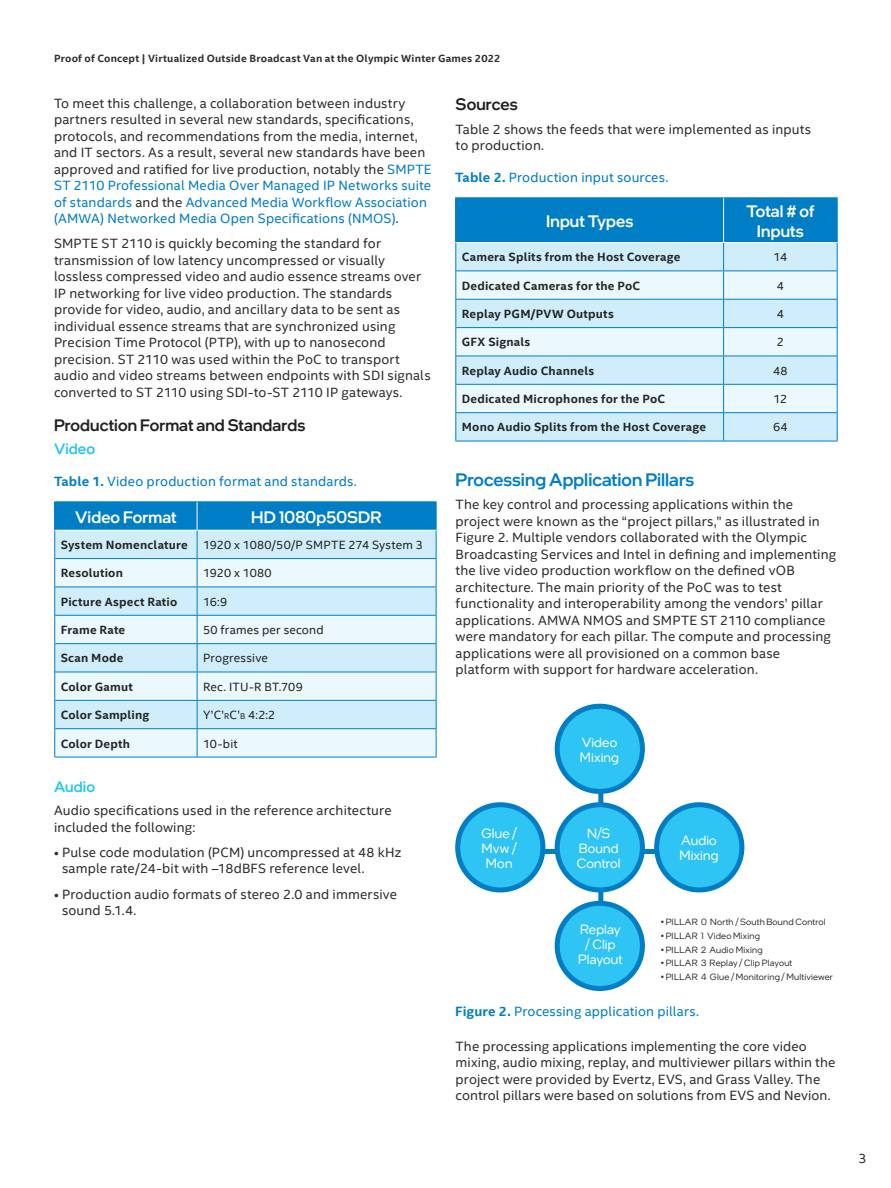
<style>
.page{position:relative;width:891px;height:1188px;background:#fff}
.page>*{position:absolute;margin:0;border:0;box-sizing:border-box;transform-origin:0 0}
.t1{font:500 18px "Intel One Display";color:#007ec5}
.t2{font:500 16.5px/19.5px "Intel One Display";letter-spacing:.005em;color:#fff;text-align:center}
.t3{font:500 16.5px "Intel One Display";letter-spacing:.005em;color:#231f20}
.t4{font:500 15px "Intel One Display";letter-spacing:.01em;color:#2bc4f3}
.t5{font:13.5px/16.5px "Intel Clear";letter-spacing:.01em;color:#2d2f2e}
.t6{font:13.5px "Intel Clear";letter-spacing:.01em;color:#007ec5}
.t7{font:13.35px/15px "Intel One Display";letter-spacing:.01em;color:#fff;text-align:center}
.t8{font:700 12px "Intel Clear";letter-spacing:.015em;color:#242524}
.t9{font:12px "Intel Clear";letter-spacing:.015em;color:#242524}
.t10{font:700 10.5px "Intel Clear";letter-spacing:.02em;color:#2d2f2e}
.t11{font:9px "Intel One Display";letter-spacing:.025em;color:#2d2f2e}
.s1{color:#007ec5}
.s2{font-weight:700}
.s3{font-size:8.4px}
</style>
<div class="page">
<hr style="left:54px;top:501px;width:143px;height:1px;background:#007ec5">
<hr style="left:197px;top:501px;width:239px;height:1px;background:#007ec5">
<hr style="left:54px;top:757px;width:143px;height:1px;background:#007ec5">
<hr style="left:197px;top:757px;width:239px;height:1px;background:#007ec5">
<svg style="left:54px;top:502px;width:383px;height:255px;background:#bde1f4"></svg>
<hr style="left:455px;top:197px;width:269px;height:1px;background:#007ec5">
<hr style="left:724px;top:197px;width:114px;height:1px;background:#007ec5">
<svg style="left:455px;top:198px;width:383px;height:243px;background:#afdaf0"></svg>
<hr style="left:456px;top:271px;width:268px;height:1px;background:#007ec5">
<hr style="left:724px;top:271px;width:114px;height:1px;background:#007ec5">
<hr style="left:456px;top:299px;width:268px;height:1px;background:#007ec5">
<hr style="left:724px;top:299px;width:114px;height:1px;background:#007ec5">
<hr style="left:456px;top:327px;width:268px;height:1px;background:#007ec5">
<hr style="left:724px;top:327px;width:114px;height:1px;background:#007ec5">
<hr style="left:456px;top:356px;width:268px;height:1px;background:#007ec5">
<hr style="left:724px;top:356px;width:114px;height:1px;background:#007ec5">
<hr style="left:456px;top:384px;width:268px;height:1px;background:#007ec5">
<hr style="left:724px;top:384px;width:114px;height:1px;background:#007ec5">
<hr style="left:456px;top:412px;width:268px;height:1px;background:#007ec5">
<hr style="left:724px;top:412px;width:114px;height:1px;background:#007ec5">
<hr style="left:455px;top:441px;width:269px;height:1px;background:#007ec5">
<hr style="left:724px;top:441px;width:114px;height:1px;background:#007ec5">
<hr style="left:455px;top:198px;width:2px;height:44px;background:#007ec5">
<hr style="left:837px;top:198px;width:1px;height:44px;background:#007ec5">
<hr style="left:723px;top:198px;width:1px;height:44px;background:#fff">
<div style="left:598px;top:790px;width:5px;height:123px;background:#007ec5"></div>
<div style="left:540px;top:849px;width:122px;height:5px;background:#007ec5"></div>
<div style="left:557px;top:706px;width:85px;height:85px;background:#2ec4f3;border-radius:50%"></div>
<div style="left:555px;top:704px;width:90px;height:90px;border:5px solid #007ec5;border-radius:50%"></div>
<div style="left:557px;top:805px;width:85px;height:85px;background:#2ec4f3;border-radius:50%"></div>
<div style="left:555px;top:802px;width:90px;height:90px;border:5px solid #007ec5;border-radius:50%"></div>
<div style="left:458px;top:805px;width:85px;height:85px;background:#2ec4f3;border-radius:50%"></div>
<div style="left:455px;top:802px;width:90px;height:90px;border:5px solid #007ec5;border-radius:50%"></div>
<div style="left:657px;top:805px;width:85px;height:85px;background:#2ec4f3;border-radius:50%"></div>
<div style="left:654px;top:802px;width:90px;height:90px;border:5px solid #007ec5;border-radius:50%"></div>
<div style="left:557px;top:903px;width:85px;height:86px;background:#2ec4f3;border-radius:50%"></div>
<div style="left:555px;top:901px;width:90px;height:90px;border:5px solid #007ec5;border-radius:50%"></div>
<p class="t10" style="left:54px;top:51px;width:448px">Proof of Concept | Virtualized Outside Broadcast Van at the Olympic Winter Games 2022</p>
<p class="t5" style="left:54px;top:94px;width:379px">To meet this challenge, a collaboration between industry partners resulted in several new standards, specifications, protocols, and recommendations from the media, internet, and IT sectors. As a result, several new standards have been approved and ratified for live production, notably the <span class="s1">SMPTE ST 2110 Professional Media Over Managed IP Networks suite of standards</span> and the <span class="s1">Advanced Media Workflow Association (AMWA) Networked Media Open Specifications (NMOS)</span>.</p>
<p class="t5" style="left:54px;top:235px;width:378px">SMPTE ST 2110 is quickly becoming the standard for transmission of low latency uncompressed or visually lossless compressed video and audio essence streams over IP networking for live video production. The standards provide for video, audio, and ancillary data to be sent as individual essence streams that are synchronized using Precision Time Protocol (PTP), with up to nanosecond precision. ST 2110 was used within the PoC to transport audio and video streams between endpoints with SDI signals converted to ST 2110 using SDI-to-ST 2110 IP gateways.</p>
<p class="t3" style="left:54px;top:414px;width:253px">Production Format and Standards</p>
<p class="t4" style="left:54px;top:439px;width:43px">Video</p>
<p class="t3" style="left:456px;top:94px;width:64px">Sources</p>
<p class="t5" style="left:456px;top:120px;width:357px">Table 2 shows the feeds that were implemented as inputs to production.</p>
<p class="t6" style="left:455px;top:168px;width:215px"><span class="s2">Table 2.</span> Production input sources.</p>
<p class="t2" style="left:546px;top:211px;width:89px">Input Types</p>
<p class="t2" style="left:746px;top:201px;width:70px">Total # of<br>Inputs</p>
<p class="t8" style="left:462px;top:249px;width:220px">Camera Splits from the Host Coverage</p>
<p class="t9" style="left:774px;top:249px;width:15px">14</p>
<p class="t8" style="left:462px;top:277px;width:180px">Dedicated Cameras for the PoC</p>
<p class="t9" style="left:777px;top:277px;width:9px">4</p>
<p class="t8" style="left:462px;top:306px;width:154px">Replay PGM/PVW Outputs</p>
<p class="t9" style="left:777px;top:306px;width:9px">4</p>
<p class="t8" style="left:462px;top:334px;width:70px">GFX Signals</p>
<p class="t9" style="left:777px;top:334px;width:9px">2</p>
<p class="t8" style="left:462px;top:362px;width:134px">Replay Audio Channels</p>
<p class="t9" style="left:773px;top:362px;width:16px">48</p>
<p class="t8" style="left:462px;top:391px;width:205px">Dedicated Microphones for the PoC</p>
<p class="t9" style="left:774px;top:391px;width:15px">12</p>
<p class="t8" style="left:462px;top:419px;width:246px">Mono Audio Splits from the Host Coverage</p>
<p class="t9" style="left:773px;top:419px;width:16px">64</p>
<p class="t6" style="left:54px;top:472px;width:304px"><span class="s2">Table 1.</span> Video production format and standards.</p>
<p class="t2" style="left:75px;top:507px;width:103px">Video Format</p>
<p class="t2" style="left:251px;top:507px;width:132px">HD 1080p50SDR</p>
<p class="t8" style="left:61px;top:537px;width:129px">System Nomenclature</p>
<p class="t9" style="left:203px;top:537px;width:221px">1920 x 1080/50/P SMPTE 274 System 3</p>
<p class="t8" style="left:61px;top:565px;width:64px">Resolution</p>
<p class="t9" style="left:203px;top:565px;width:70px">1920 x 1080</p>
<p class="t8" style="left:61px;top:593px;width:118px">Picture Aspect Ratio</p>
<p class="t9" style="left:203px;top:593px;width:26px">16:9</p>
<p class="t8" style="left:61px;top:622px;width:66px">Frame Rate</p>
<p class="t9" style="left:203px;top:622px;width:122px">50 frames per second</p>
<p class="t8" style="left:61px;top:650px;width:64px">Scan Mode</p>
<p class="t9" style="left:203px;top:650px;width:66px">Progressive</p>
<p class="t8" style="left:61px;top:678px;width:74px">Color Gamut</p>
<p class="t9" style="left:203px;top:678px;width:101px">Rec. ITU-R BT.709</p>
<p class="t8" style="left:61px;top:707px;width:90px">Color Sampling</p>
<p class="t9" style="left:203px;top:707px;width:74px">Y’C’<span class="s3">r</span>C’<span class="s3">b</span> 4:2:2</p>
<p class="t8" style="left:61px;top:735px;width:71px">Color Depth</p>
<p class="t9" style="left:203px;top:735px;width:36px">10-bit</p>
<p class="t4" style="left:54px;top:777px;width:43px">Audio</p>
<p class="t5" style="left:54px;top:802px;width:339px">Audio specifications used in the reference architecture included the following:</p>
<p class="t5" style="left:62px;top:844px;width:341px;text-indent:-8px">• Pulse code modulation (PCM) uncompressed at 48 kHz sample rate/24-bit with –18dBFS reference level.</p>
<p class="t5" style="left:62px;top:885px;width:337px;text-indent:-8px">• Production audio formats of stereo 2.0 and immersive sound 5.1.4.</p>
<h1 class="t1" style="left:456px;top:468px;width:240px">Processing Application Pillars</h1>
<p class="t5" style="left:456px;top:496px;width:382px">The key control and processing applications within the project were known as the “project pillars,” as illustrated in Figure 2. Multiple vendors collaborated with the Olympic Broadcasting Services and Intel in defining and implementing the live video production workflow on the defined vOB architecture. The main priority of the PoC was to test functionality and interoperability among the vendors’ pillar applications. AMWA NMOS and SMPTE ST 2110 compliance were mandatory for each pillar. The compute and processing applications were all provisioned on a common base platform with support for hardware acceleration.</p>
<p class="t7" style="left:580px;top:734px;width:41px;text-align:left">Video<br>Mixing</p>
<p class="t7" style="left:481px;top:825px;width:37px">Glue /<br>Mvw /<br>Mon</p>
<p class="t7" style="left:679px;top:833px;width:41px;text-align:left">Audio<br>Mixing</p>
<p class="t7" style="left:577px;top:825px;width:45px">N/S<br>Bound<br>Control</p>
<p class="t7" style="left:578px;top:921px;width:46px">Replay / Clip<br>Playout</p>
<p class="t11" style="left:661px;top:916px;width:166px">• PILLAR 0 North / South Bound Control</p>
<p class="t11" style="left:661px;top:930px;width:101px">• PILLAR 1 Video Mixing</p>
<p class="t11" style="left:661px;top:944px;width:103px">• PILLAR 2 Audio Mixing</p>
<p class="t11" style="left:661px;top:958px;width:133px">• PILLAR 3 Replay / Clip Playout</p>
<p class="t11" style="left:661px;top:971px;width:174px">• PILLAR 4 Glue / Monitoring / Multiviewer</p>
<p class="t6" style="left:455px;top:1002px;width:246px"><span class="s2">Figure 2.</span> Processing application pillars.</p>
<p class="t5" style="left:456px;top:1037px;width:381px">The processing applications implementing the core video mixing, audio mixing, replay, and multiviewer pillars within the project were provided by Evertz, EVS, and Grass Valley. The control pillars were based on solutions from EVS and Nevion.</p>
<p class="t5" style="left:858px;top:1150px;width:10px">3</p>
</div>
